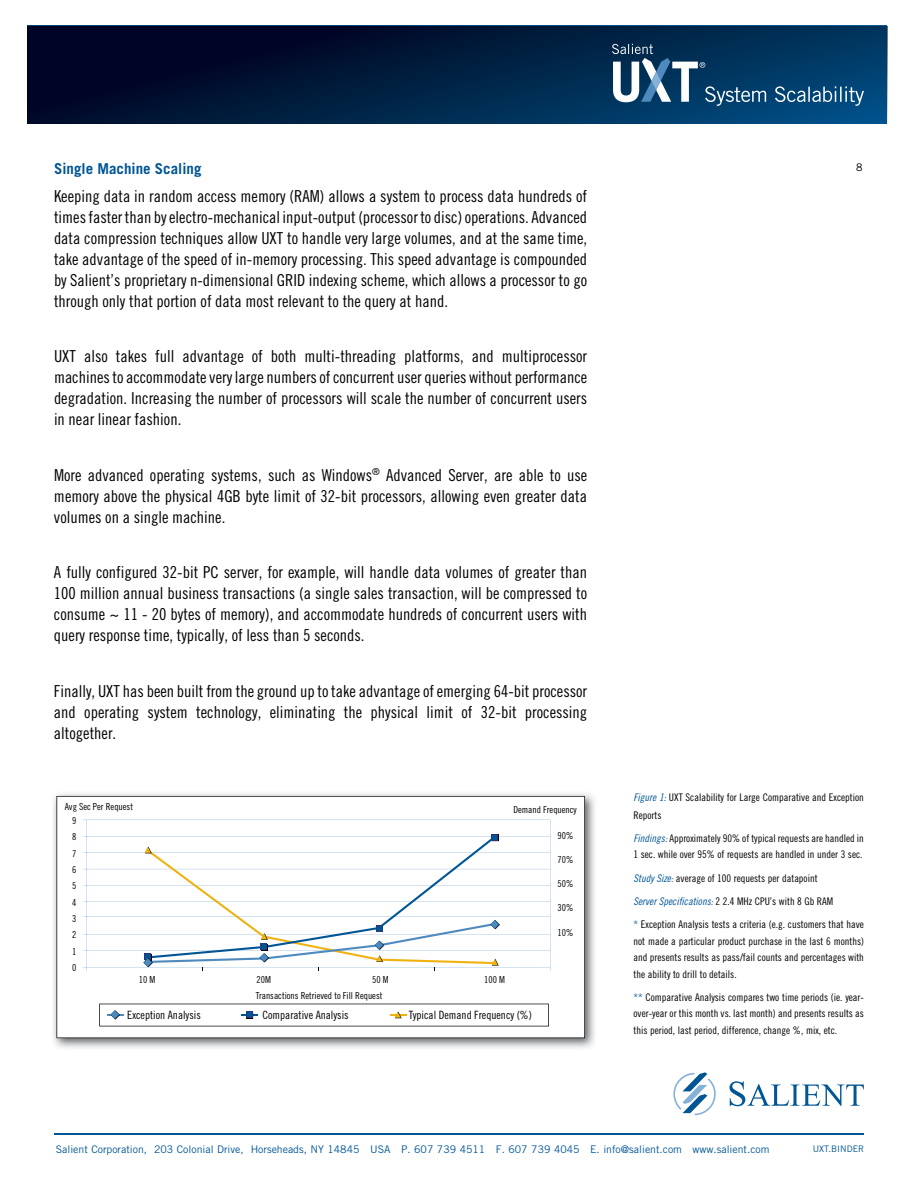
<style>
.page{position:relative;width:918px;height:1188px;background:#fff}
.page>*{position:absolute;margin:0;border:0;box-sizing:border-box;transform-origin:0 0}
.t1{font:16.5px/21px "Trade Gothic LT Std Cn 18";color:#000;text-align:justify}
.t2{font:700 15px "Trade Gothic LT Std";color:#005595}
.t3{font:11.4px "Trade Gothic LT Std Cn 18";color:#000}
.t4{font:10.5px/16.5px "Trade Gothic LT Std Cn 18";color:#000}
.t5{font:10.5px "Trade Gothic LT Std";color:#005595}
.t6{font:10.5px "Trade Gothic LT Std";color:#000}
.t7{font:9.6px/16.4px "Trade Gothic LT Std Cn 18";color:#000;text-align:justify}
.t8{font:9px "Trade Gothic LT Std";color:#005595}
.s1{font-family:"Trade Gothic LT Std Cn 18 Obl";color:#005595}
.s2{color:#005595}
</style>
<div class="page">
<img style="left:27px;top:26px;width:860px;height:98px">
<svg style="left:612px;top:44px;width:252px;height:62px;background:#245479"></svg>
<hr style="left:54px;top:1135px;width:810px;height:1px;background:#005595">
<svg style="left:673px;top:1072px;width:43px;height:43px"></svg>
<svg style="left:729px;top:1081px;width:135px;height:25px"></svg>
<img style="left:53px;top:793px;width:542px;height:255px">
<svg style="left:57px;top:796px;width:528px;height:242px"></svg>
<svg style="left:83px;top:820px;width:468px;height:151px"></svg>
<svg style="left:143px;top:834px;width:357px;height:137px"></svg>
<svg style="left:99px;top:1004px;width:450px;height:22px"></svg>
<hr style="left:54px;top:1134px;width:810px;height:1px;background:#005595">
<p class="t2" style="left:54px;top:159px;width:149px">Single Machine Scaling</p>
<p class="t1" style="left:54px;top:185px;width:535px">Keeping data in random access memory (RAM) allows a system to process data hundreds of times faster than by electro-mechanical input-output (processor to disc) operations. Advanced data compression techniques allow UXT to handle very large volumes, and at the same time, take advantage of the speed of in-memory processing. This speed advantage is compounded by Salient’s proprietary n-dimensional GRID indexing scheme, which allows a processor to go through only that portion of data most relevant to the query at hand.</p>
<p class="t1" style="left:54px;top:346px;width:535px">UXT also takes full advantage of both multi-threading platforms, and multiprocessor machines to accommodate very large numbers of concurrent user queries without performance degradation. Increasing the number of processors will scale the number of concurrent users in near linear fashion.</p>
<p class="t1" style="left:54px;top:464px;width:535px">More advanced operating systems, such as Windows<sup>®</sup> Advanced Server, are able to use memory above the physical 4GB byte limit of 32-bit processors, allowing even greater data volumes on a single machine.</p>
<p class="t1" style="left:54px;top:562px;width:535px">A fully configured 32-bit PC server, for example, will handle data volumes of greater than 100 million annual business transactions (a single sales transaction, will be compressed to consume ~ 11 - 20 bytes of memory), and accommodate hundreds of concurrent users with query response time, typically, of less than 5 seconds.</p>
<p class="t1" style="left:54px;top:680px;width:535px">Finally, UXT has been built from the ground up to take advantage of emerging 64-bit processor and operating system technology, eliminating the physical limit of 32-bit processing altogether.</p>
<p class="t7" style="left:65px;top:798px;width:70px">Avg Sec Per Request</p>
<p class="t7" style="left:513px;top:801px;width:65px">Demand Frequency</p>
<p class="t7" style="left:72px;top:812px;width:6px">9<br>8<br>7<br>6<br>5<br>4<br>3<br>2<br>1<br>0</p>
<p class="t7" style="left:139px;top:971px;width:18px">10 M</p>
<p class="t7" style="left:257px;top:971px;width:16px">20M</p>
<p class="t7" style="left:372px;top:971px;width:18px">50 M</p>
<p class="t7" style="left:484px;top:971px;width:22px">100 M</p>
<p class="t7" style="left:256px;top:988px;width:128px">Transactions Retrieved to Fill Request</p>
<p class="t3" style="left:127px;top:1008px;width:75px">Exception Analysis</p>
<p class="t3" style="left:262px;top:1008px;width:88px">Comparative Analysis</p>
<p class="t3" style="left:409px;top:1008px;width:125px">Typical Demand Frequency (%)</p>
<p class="t7" style="left:558px;top:828px;width:17px">90%</p>
<p class="t7" style="left:558px;top:852px;width:17px">70%</p>
<p class="t7" style="left:558px;top:876px;width:17px">50%</p>
<p class="t7" style="left:558px;top:900px;width:17px">30%</p>
<p class="t7" style="left:558px;top:924px;width:17px">10%</p>
<p class="t6" style="left:856px;top:161px;width:8px">8</p>
<p class="t4" style="left:634px;top:788px;width:232px;line-height:18px"><span class="s1">Figure 1:</span> UXT Scalability for Large Comparative and Exception<br>Reports</p>
<p class="t4" style="left:634px;top:830px;width:232px"><span class="s1">Findings:</span> Approximately 90% of typical requests are handled in<br>1 sec. while over 95% of requests are handled in under 3 sec.</p>
<p class="t4" style="left:634px;top:870px;width:186px"><span class="s1">Study Size:</span> average of 100 requests per datapoint</p>
<p class="t4" style="left:634px;top:893px;width:201px"><span class="s1">Server Specifications:</span> 2 2.4 MHz CPU’s with 8 Gb RAM</p>
<p class="t4" style="left:634px;top:916px;width:232px;text-align:justify"><span class="s2">*</span> Exception Analysis tests a criteria (e.g. customers that have not made a particular product purchase in the last 6 months) and presents results as pass/fail counts and percentages with the ability to drill to details.</p>
<p class="t4" style="left:634px;top:989px;width:232px;text-align:justify"><span class="s2">**</span> Comparative Analysis compares two time periods (ie. year&shy;over-year or this month vs. last month) and presents results as this period, last period, difference, change %, mix, etc.</p>
<p class="t5" style="left:56px;top:1143px;width:715px">Salient Corporation, 203 Colonial Drive, Horseheads, NY 14845 USA P. 607 739 4511 F. 607 739 4045 E. info@salient.com www.salient.com</p>
<p class="t8" style="left:813px;top:1143px;width:53px">UXT.BINDER</p>
</div>
